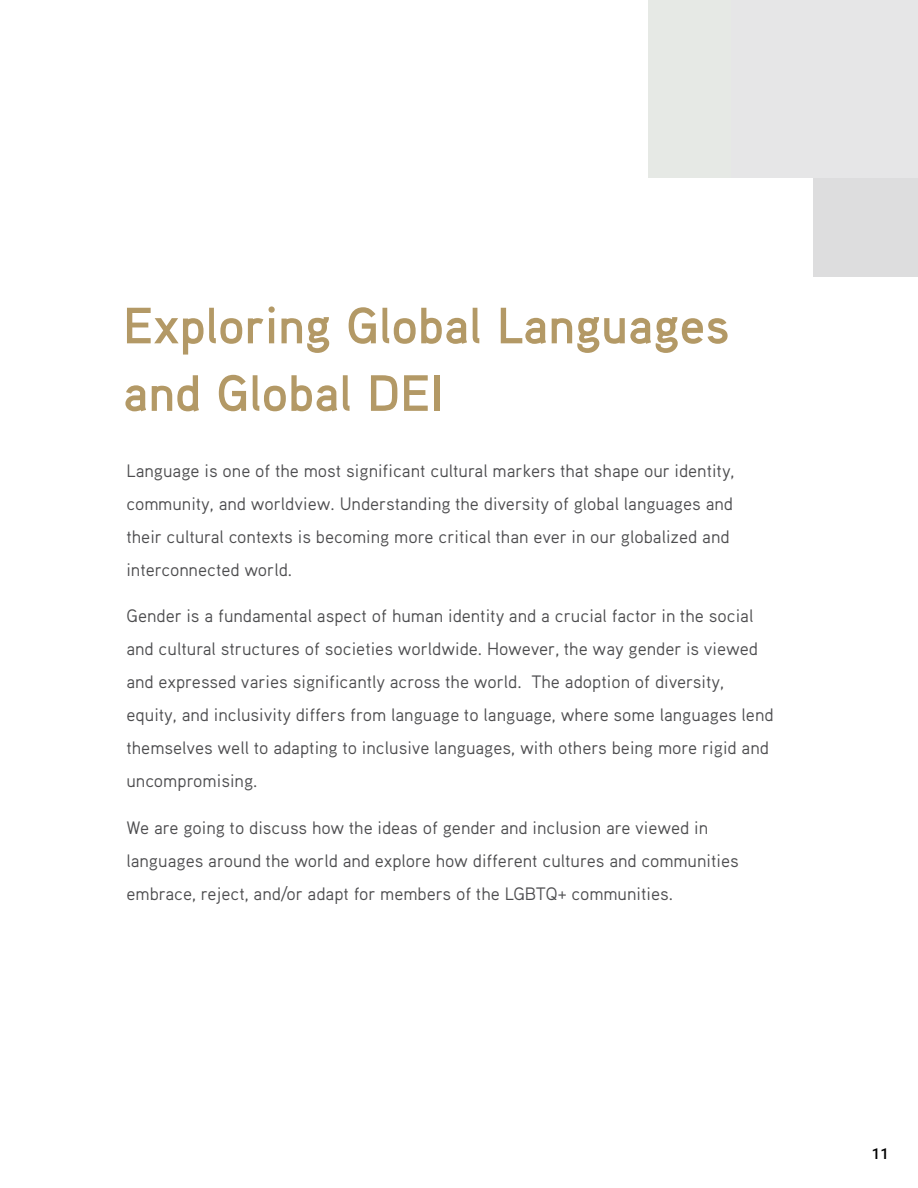
<style>
.page{position:relative;width:918px;height:1188px;background:#fff}
.page>*{position:absolute;margin:0;border:0;box-sizing:border-box;transform-origin:0 0}
.t1{font:700 51px/67.5px "Aaux Pro";color:#b39966}
.t2{font:18px/33px "Aaux Pro";color:#4d4d4f}
.t3{font:500 15px "Roboto";color:#000}
</style>
<div class="page">
<div style="left:731px;top:0;width:187px;height:177px;background:#e6e6e7"></div>
<div style="left:813px;top:178px;width:105px;height:98px;background:#ddddde"></div>
<div style="left:648px;top:0;width:83px;height:177px;background:#e6e9e5"></div>
<h1 class="t1" style="left:123px;top:290px;width:608px">Exploring Global Languages and Global DEI</h1>
<p class="t2" style="left:126px;top:453px;width:610px">Language is one of the most significant cultural markers that shape our identity, community, and worldview. Understanding the diversity of global languages and their cultural contexts is becoming more critical than ever in our globalized and interconnected world.</p>
<p class="t2" style="left:126px;top:599px;width:649px">Gender is a fundamental aspect of human identity and a crucial factor in the social and cultural structures of societies worldwide. However, the way gender is viewed and expressed varies significantly across the world. The adoption of diversity, equity, and inclusivity differs from language to language, where some languages lend themselves well to adapting to inclusive languages, with others being more rigid and uncompromising.</p>
<p class="t2" style="left:126px;top:810px;width:614px">We are going to discuss how the ideas of gender and inclusion are viewed in languages around the world and explore how different cultures and communities embrace, reject, and/or adapt for members of the LGBTQ+ communities.</p>
<p class="t3" style="left:872px;top:1143px;width:19px">11</p>
</div>
